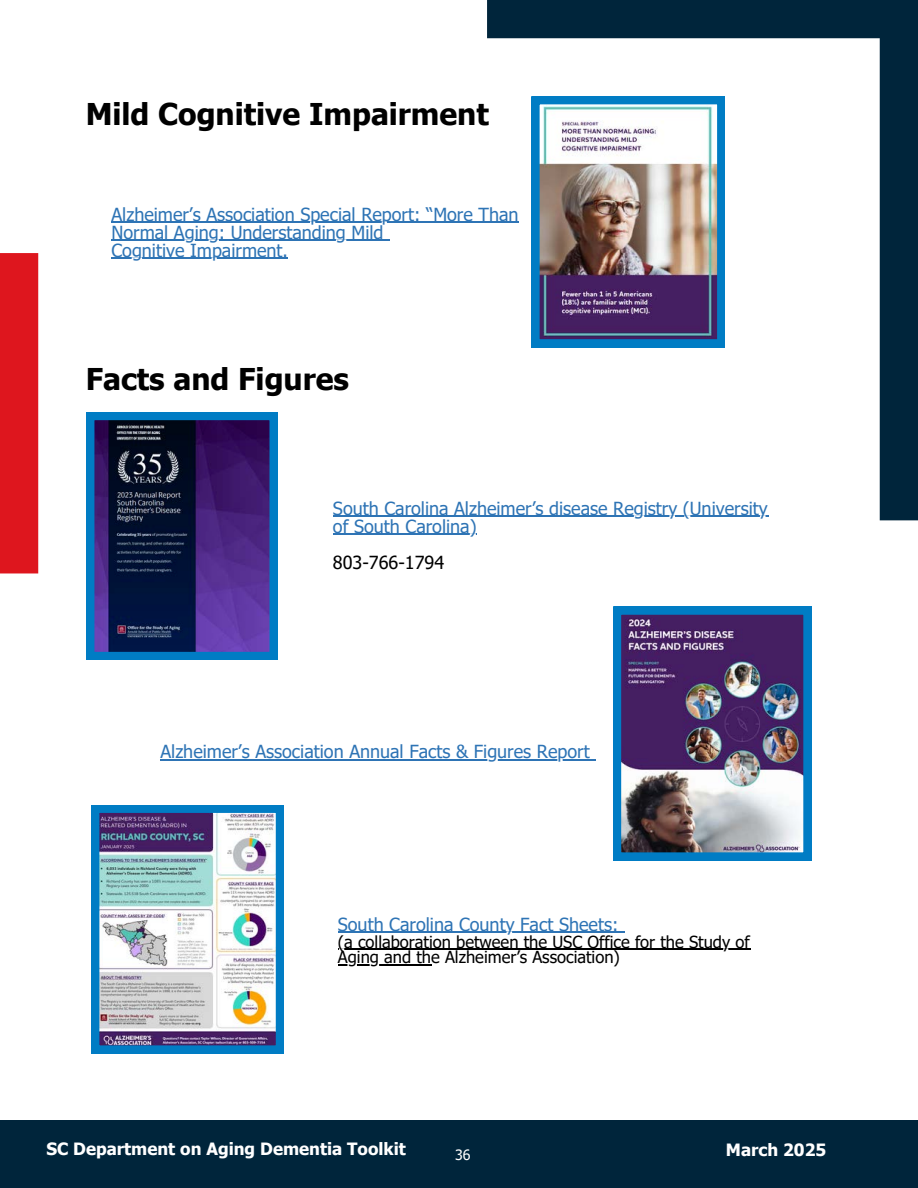
<style>
.page{position:relative;width:918px;height:1188px;background:#fff}
.page>*{position:absolute;margin:0;border:0;box-sizing:border-box;transform-origin:0 0}
.t1{font:700 30px "Tahoma";color:#000}
.t2{font:18px/36px "Tahoma";color:#2e74b5}
.t3{font:700 16.95px "Tahoma";color:#fff}
.t4{font:16.5px "Tahoma";color:#000}
.t5{font:14.25px "Tahoma";color:#fff}
.s1{color:#000}
</style>
<div class="page">
<div style="left:0;top:1120px;width:918px;height:68px;background:#00253b"></div>
<div style="left:0;top:253px;width:38px;height:320px;background:#de161e"></div>
<img style="left:532px;top:96px;width:193px;height:251px">
<hr style="left:111px;top:222px;width:408px;height:1px;background:#2e74b5">
<hr style="left:111px;top:240px;width:273px;height:1px;background:#2e74b5">
<hr style="left:111px;top:258px;width:177px;height:1px;background:#2e74b5">
<img style="left:613px;top:607px;width:198px;height:253px">
<hr style="left:160px;top:759px;width:430px;height:1px;background:#2e74b5">
<hr style="left:333px;top:516px;width:435px;height:1px;background:#2e74b5">
<hr style="left:333px;top:534px;width:144px;height:1px;background:#2e74b5">
<svg style="left:87px;top:412px;width:190px;height:248px;background:#282e6c"></svg>
<img style="left:92px;top:805px;width:192px;height:248px">
<hr style="left:338px;top:932px;width:281px;height:1px;background:#2e74b5">
<hr style="left:338px;top:949px;width:412px;height:1px;background:#000">
<hr style="left:338px;top:965px;width:93px;height:1px;background:#000">
<div style="left:487px;top:0;width:431px;height:38px;background:#00253b"></div>
<div style="left:880px;top:26px;width:38px;height:494px;background:#00253b"></div>
<p class="t1" style="left:86px;top:95px;width:405px">Mild Cognitive Impairment</p>
<p class="t2" style="left:111px;top:196px;width:409px">Alzheimer’s Association Special Report: “More Than</p>
<p class="t2" style="left:111px;top:214px;width:274px">Normal Aging: Understanding Mild</p>
<h1 class="t2" style="left:111px;top:232px;width:178px">Cognitive Impairment.</h1>
<p class="t1" style="left:86px;top:360px;width:265px">Facts and Figures</p>
<p class="t2" style="left:333px;top:490px;width:436px">South Carolina Alzheimer’s disease Registry (University</p>
<p class="t2" style="left:333px;top:508px;width:145px">of South Carolina)<br><span class="s1">803-766-1794</span></p>
<p class="t2" style="left:160px;top:733px;width:431px">Alzheimer’s Association Annual Facts &amp; Figures Report</p>
<p class="t2" style="left:338px;top:906px;width:282px">South Carolina County Fact Sheets:</p>
<p class="t4" style="left:338px;top:931px;width:413px">(a collaboration between the USC Office for the Study of</p>
<p class="t4" style="left:338px;top:947px;width:284px">Aging and the Alzheimer’s Association)</p>
<p class="t3" style="left:46px;top:1138px;width:361px">SC Department on Aging Dementia Toolkit</p>
<p class="t5" style="left:455px;top:1146px;width:17px">36</p>
<p class="t3" style="left:726px;top:1139px;width:102px">March 2025</p>
</div>
